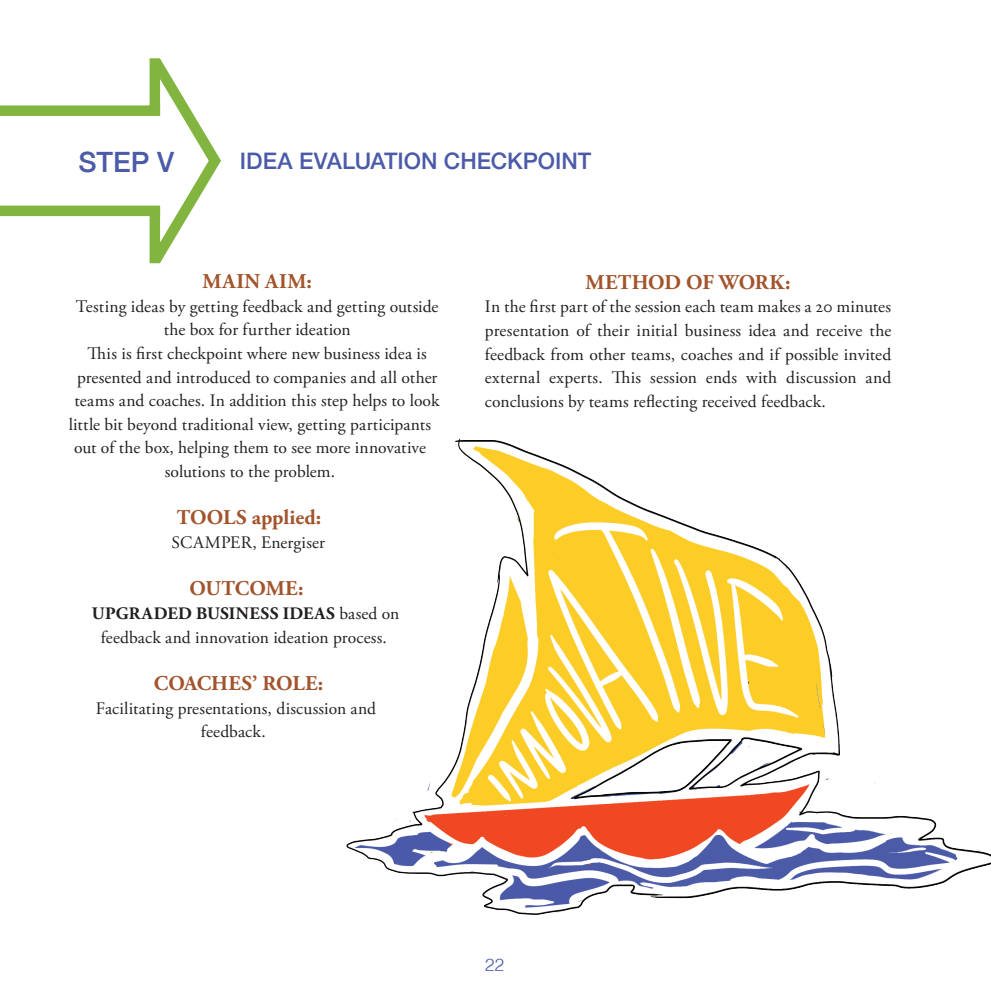
<style>
.page{position:relative;width:991px;height:991px;background:#fff}
.page>*{position:absolute;margin:0;border:0;box-sizing:border-box;transform-origin:0 0}
.väliotsikko{font:500 28px "Helvetica Neue";color:#4b5ba8}
.väliotsikko-2{font:500 22.75px "Helvetica Neue";color:#4b5ba8}
.Leipis_eka{font:700 21px "Adobe Garamond Pro";letter-spacing:.005em;color:#a2542c}
.Leipis_eka-2{font:700 21px "Adobe Garamond Pro";letter-spacing:-.015em;color:#a2542c}
.Leipis_eka-3{font:17.5px/23.6px "Adobe Garamond Pro";letter-spacing:.005em;color:#231f20;text-align:center}
.t1{font:300 17.5px "Helvetica";color:#4b5ba8}
.s1{font-weight:700}
</style>
<div class="page">
<img style="left:346px;top:438px;width:644px;height:477px">
<svg style="left:0;top:58px;width:221px;height:206px"></svg>
<p class="väliotsikko" style="left:79px;top:139px;width:97px">STEP V</p>
<p class="väliotsikko-2" style="left:240px;top:143px;width:353px">IDEA EVALUATION CHECKPOINT</p>
<p class="Leipis_eka" style="left:202px;top:269px;width:111px">MAIN AIM:</p>
<p class="Leipis_eka-3" style="left:76px;top:295px;width:364px">Testing ideas by getting feedback and getting outside the box for further ideation</p>
<p class="Leipis_eka-3" style="left:69px;top:342px;width:372px">This is first checkpoint where new business idea is presented and introduced to companies and all other teams and coaches. In addition this step helps to look little bit beyond traditional view, getting participants out of the box, helping them to see more innovative solutions to the problem.</p>
<p class="Leipis_eka" style="left:177px;top:505px;width:146px">TOOLS applied:</p>
<p class="Leipis_eka-3" style="left:171px;top:531px;width:155px">SCAMPER, Energiser</p>
<p class="Leipis_eka" style="left:189px;top:576px;width:115px">OUTCOME:</p>
<p class="Leipis_eka-3" style="left:92px;top:602px;width:309px"><span class="s1">UPGRADED BUSINESS IDEAS</span> based on feedback and innovation ideation process.</p>
<p class="Leipis_eka" style="left:154px;top:671px;width:171px">COACHES’ ROLE:</p>
<p class="Leipis_eka-3" style="left:96px;top:696px;width:282px">Facilitating presentations, discussion and feedback.</p>
<p class="Leipis_eka-2" style="left:585px;top:270px;width:207px">METHOD OF WORK:</p>
<p class="Leipis_eka-3" style="left:485px;top:295px;width:408px;text-align:justify">In the first part of the session each team makes a 20 minutes presentation of their initial business idea and receive the feedback from other teams, coaches and if possible invited external experts. This session ends with discussion and conclusions by teams reflecting received feedback.</p>
<p class="t1" style="left:485px;top:949px;width:21px">22</p>
</div>
